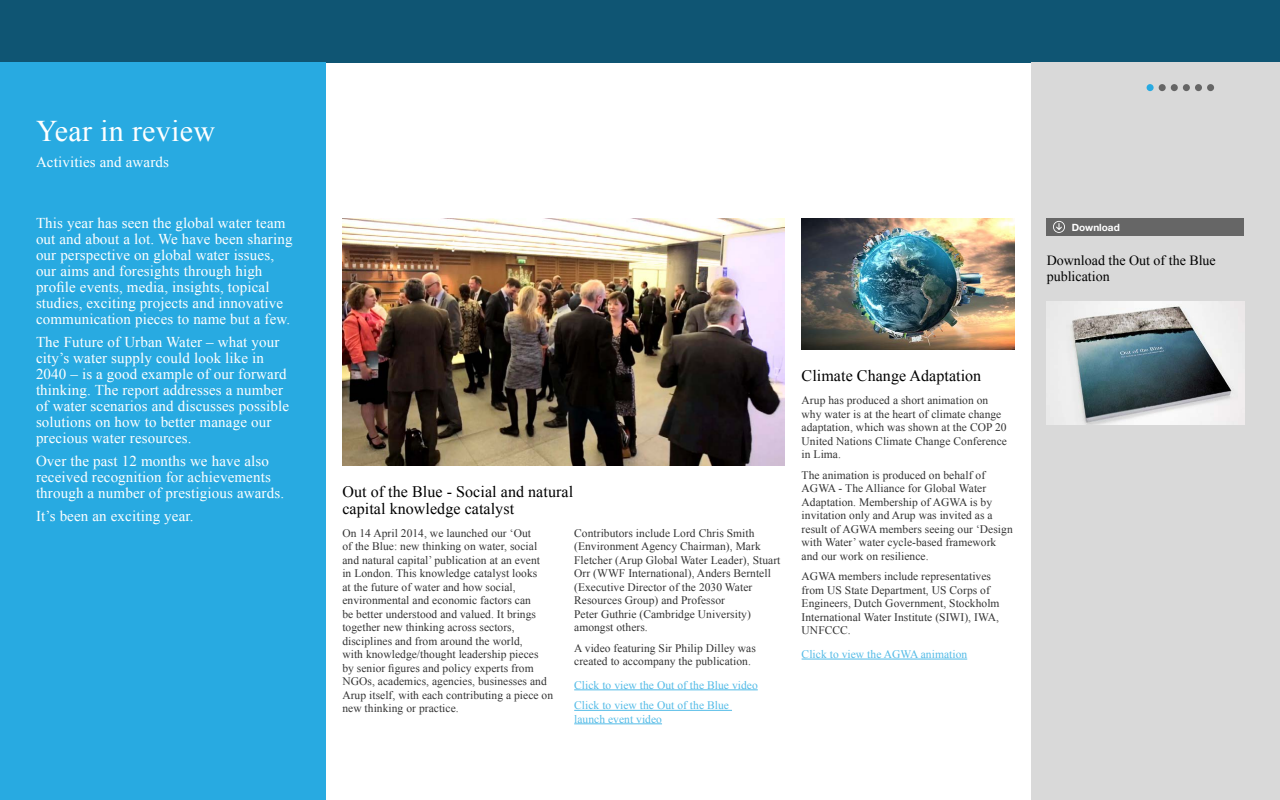
<style>
.page{position:relative;width:1280px;height:800px;background:#fff}
.page>*{position:absolute;margin:0;border:0;box-sizing:border-box;transform-origin:0 0}
.t1{font:30px "Times New Roman";letter-spacing:.01em;color:#fff}
.t2{font:16px/17px "Times New Roman";letter-spacing:.005em;color:#000}
.t3{font:15px/16px "Times New Roman";letter-spacing:.01em;color:#fff}
.t4{font:14px/16px "Times New Roman";color:#000}
.t5{font:11.5px/13.5px "Times New Roman";letter-spacing:.005em;color:#333}
.t6{font:11.5px/20.5px "Times New Roman";letter-spacing:.005em;color:#53bbe7}
.t7{font:700 10px "Helvetica Neue";color:#fff}
</style>
<div class="page">
<div style="left:0;top:0;width:1280px;height:63px;background:#0f5573"></div>
<div style="left:1031px;top:63px;width:249px;height:737px;background:#d9d9d9"></div>
<div style="left:1147px;top:84px;width:7px;height:7px;background:#28aae1;border-radius:50%"></div>
<div style="left:1159px;top:84px;width:7px;height:7px;background:#666;border-radius:50%"></div>
<div style="left:1171px;top:84px;width:7px;height:7px;background:#666;border-radius:50%"></div>
<div style="left:1183px;top:84px;width:7px;height:7px;background:#666;border-radius:50%"></div>
<div style="left:1195px;top:84px;width:7px;height:7px;background:#666;border-radius:50%"></div>
<div style="left:1207px;top:84px;width:7px;height:7px;background:#666;border-radius:50%"></div>
<div style="left:0;top:63px;width:325px;height:737px;background:#28aae1"></div>
<hr style="left:574px;top:690px;width:184px;height:1px;background:#53bbe7">
<hr style="left:574px;top:710px;width:158px;height:1px;background:#53bbe7">
<hr style="left:574px;top:724px;width:88px;height:1px;background:#53bbe7">
<img style="left:342px;top:219px;width:443px;height:247px">
<img style="left:802px;top:218px;width:212px;height:132px">
<hr style="left:802px;top:659px;width:165px;height:1px;background:#53bbe7">
<img style="left:1046px;top:302px;width:199px;height:123px">
<div style="left:1047px;top:218px;width:197px;height:18px;background:#666"></div>
<svg style="left:1053px;top:221px;width:12px;height:12px"></svg>
<h1 class="t1" style="left:36px;top:111px;width:181px">Year in review</h1>
<h3 class="t3" style="left:36px;top:154px;width:134px">Activities and awards</h3>
<p class="t3" style="left:36px;top:215px;width:258px">This year has seen the global water team out and about a lot. We have been sharing our perspective on global water issues, our aims and foresights through high profile events, media, insights, topical studies, exciting projects and innovative communication pieces to name but a few.</p>
<p class="t3" style="left:36px;top:334px;width:255px">The Future of Urban Water – what your city’s water supply could look like in 2040 – is a good example of our forward thinking. The report addresses a number of water scenarios and discusses possible solutions on how to better manage our precious water resources.</p>
<h3 class="t3" style="left:36px;top:453px;width:250px">Over the past 12 months we have also received recognition for achievements through a number of prestigious awards.</h3>
<h3 class="t3" style="left:36px;top:508px;width:159px">It’s been an exciting year.</h3>
<p class="t7" style="left:1072px;top:221px;width:50px">Download</p>
<p class="t4" style="left:1047px;top:252px;width:171px">Download the Out of the Blue publication</p>
<h2 class="t2" style="left:342px;top:483px;width:232px">Out of the Blue - Social and natural capital knowledge catalyst</h2>
<p class="t5" style="left:342px;top:526px;width:212px">On 14 April 2014, we launched our ‘Out<br>of the Blue: new thinking on water, social and natural capital’ publication at an event<br>in London. This knowledge catalyst looks<br>at the future of water and how social, environmental and economic factors can<br>be better understood and valued. It brings together new thinking across sectors, disciplines and from around the world,<br>with knowledge/thought leadership pieces<br>by senior figures and policy experts from NGOs, academics, agencies, businesses and Arup itself, with each contributing a piece on new thinking or practice.</p>
<p class="t5" style="left:574px;top:526px;width:208px">Contributors include Lord Chris Smith (Environment Agency Chairman), Mark Fletcher (Arup Global Water Leader), Stuart Orr (WWF International), Anders Berntell (Executive Director of the 2030 Water Resources Group) and Professor<br>Peter Guthrie (Cambridge University) amongst others.</p>
<p class="t5" style="left:574px;top:641px;width:183px">A video featuring Sir Philip Dilley was created to accompany the publication.</p>
<p class="t6" style="left:574px;top:674px;width:185px">Click to view the Out of the Blue video<br>Click to view the Out of the Blue</p>
<p class="t6" style="left:574px;top:708px;width:89px">launch event video</p>
<h2 class="t2" style="left:802px;top:367px;width:181px">Climate Change Adaptation</h2>
<p class="t5" style="left:802px;top:394px;width:207px">Arup has produced a short animation on why water is at the heart of climate change adaptation, which was shown at the COP 20<br>United Nations Climate Change Conference in Lima.</p>
<p class="t5" style="left:802px;top:468px;width:213px">The animation is produced on behalf of AGWA - The Alliance for Global Water Adaptation. Membership of AGWA is by invitation only and Arup was invited as a result of AGWA members seeing our ‘Design with Water’ water cycle-based framework and our work on resilience.</p>
<p class="t5" style="left:802px;top:570px;width:199px">AGWA members include representatives from US State Department, US Corps of Engineers, Dutch Government, Stockholm International Water Institute (SIWI), IWA, UNFCCC.</p>
<p class="t6" style="left:802px;top:644px;width:167px">Click to view the AGWA animation</p>
</div>
